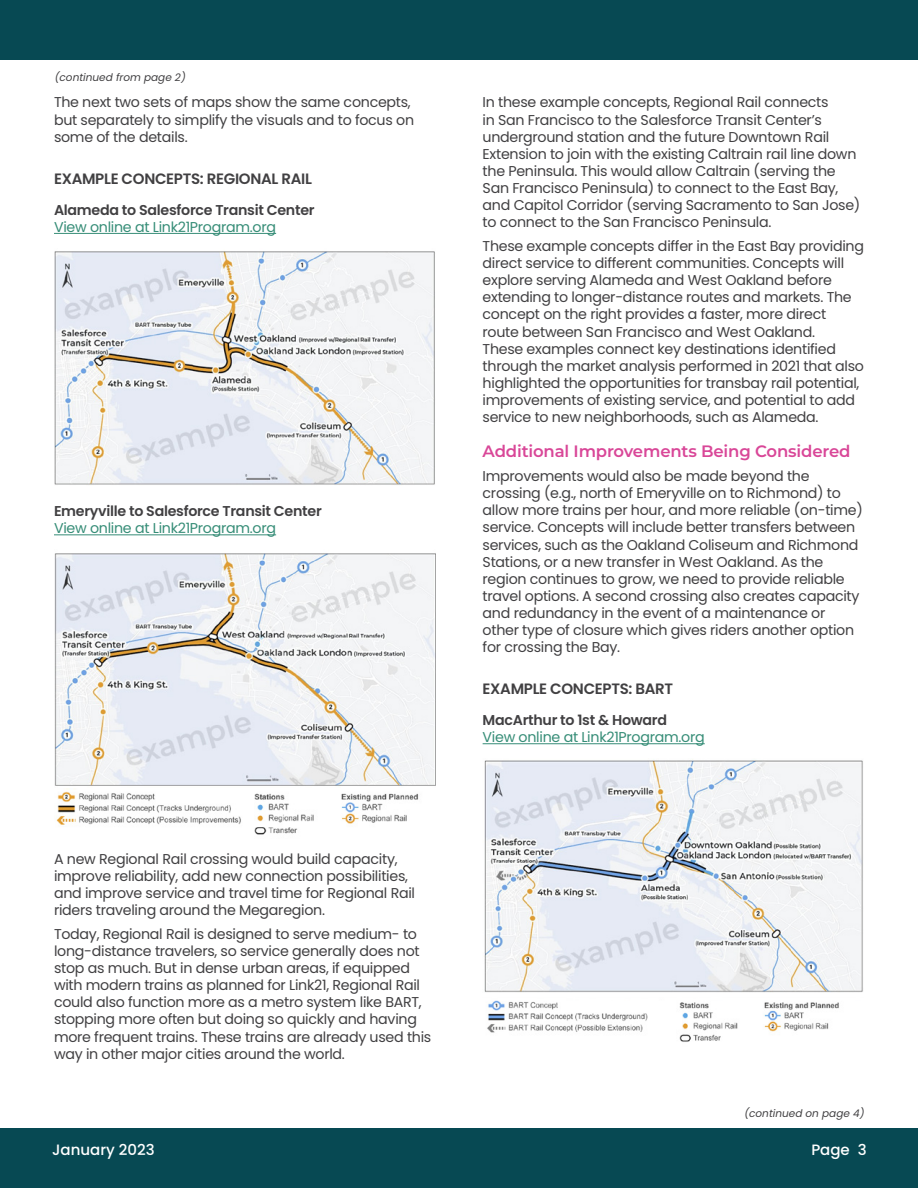
<style>
.page{position:relative;width:918px;height:1188px;background:#fff}
.page>*{position:absolute;margin:0;border:0;box-sizing:border-box;transform-origin:0 0}
.t1{font:600 16.5px "Montserrat";letter-spacing:-.01em;color:#d94798}
.t2{font:600 15px "Poppins";letter-spacing:-.02em;color:#414042}
.t3{font:500 15px "Poppins";color:#fff}
.P_BodyCopy{font:14.25px/17.1px "Poppins";letter-spacing:-.02em;color:#414042}
.P_Map_Captions{font:600 14.25px/17.1px "Poppins";letter-spacing:-.02em;color:#414042}
.P_Map_Captions-2{font:14.25px/17.1px "Poppins";letter-spacing:-.02em;color:#368d77}
.t4{font:italic 10.5px "Poppins";color:#414042}
.s1{font-weight:400;color:#368d77}
.s2{font-weight:600;color:#414042}
</style>
<div class="page">
<div style="left:0;top:0;width:918px;height:60px;background:#074953"></div>
<div style="left:0;top:1128px;width:918px;height:60px;background:#074953"></div>
<hr style="left:54px;top:233px;width:222px;height:1px;background:#368d77">
<img style="left:54px;top:251px;width:381px;height:234px">
<hr style="left:54px;top:534px;width:222px;height:1px;background:#368d77">
<img style="left:54px;top:553px;width:381px;height:282px">
<hr style="left:483px;top:743px;width:222px;height:1px;background:#368d77">
<img style="left:484px;top:760px;width:379px;height:233px">
<img style="left:487px;top:1000px;width:352px;height:42px">
<p class="t4" style="left:55px;top:71px;width:132px">(continued from page 2)</p>
<p class="P_BodyCopy" style="left:54px;top:94px;width:362px">The next two sets of maps show the same concepts, but separately to simplify the visuals and to focus on some of the details.</p>
<h4 class="t2" style="left:54px;top:170px;width:259px">EXAMPLE CONCEPTS: REGIONAL RAIL</h4>
<p class="P_Map_Captions" style="left:54px;top:201px;width:262px">Alameda to Salesforce Transit Center<br><span class="s1">View online at Link21Program.org</span></p>
<p class="P_Map_Captions" style="left:54px;top:503px;width:269px">Emeryville to Salesforce Transit Center<br><span class="s1">View online at Link21Program.org</span></p>
<p class="P_BodyCopy" style="left:54px;top:850px;width:363px">A new Regional Rail crossing would build capacity, improve reliability, add new connection possibilities, and improve service and travel time for Regional Rail riders traveling around the Megaregion.</p>
<p class="P_BodyCopy" style="left:54px;top:926px;width:379px">Today, Regional Rail is designed to serve medium- to long-distance travelers, so service generally does not stop as much. But in dense urban areas, if equipped with modern trains as planned for Link21, Regional Rail could also function more as a metro system like BART, stopping more often but doing so quickly and having more frequent trains. These trains are already used this way in other major cities around the world.</p>
<p class="P_BodyCopy" style="left:483px;top:94px;width:379px">In these example concepts, Regional Rail connects<br>in San Francisco to the Salesforce Transit Center’s underground station and the future Downtown Rail Extension to join with the existing Caltrain rail line down the Peninsula. This would allow Caltrain (serving the San Francisco Peninsula) to connect to the East Bay, and Capitol Corridor (serving Sacramento to San Jose) to connect to the San Francisco Peninsula.</p>
<p class="P_BodyCopy" style="left:483px;top:238px;width:383px">These example concepts differ in the East Bay providing direct service to different communities. Concepts will explore serving Alameda and West Oakland before extending to longer-distance routes and markets. The concept on the right provides a faster, more direct route between San Francisco and West Oakland.<br>These examples connect key destinations identified through the market analysis performed in 2021 that also highlighted the opportunities for transbay rail potential, improvements of existing service, and potential to add service to new neighborhoods, such as Alameda.</p>
<h3 class="t1" style="left:483px;top:440px;width:369px">Additional Improvements Being Considered</h3>
<p class="P_BodyCopy" style="left:483px;top:468px;width:382px">Improvements would also be made beyond the crossing (e.g., north of Emeryville on to Richmond) to allow more trains per hour, and more reliable (on-time) service. Concepts will include better transfers between services, such as the Oakland Coliseum and Richmond Stations, or a new transfer in West Oakland. As the region continues to grow, we need to provide reliable travel options. A second crossing also creates capacity and redundancy in the event of a maintenance or other type of closure which gives riders another option for crossing the Bay.</p>
<h4 class="t2" style="left:483px;top:680px;width:192px">EXAMPLE CONCEPTS: BART</h4>
<p class="P_Map_Captions-2" style="left:483px;top:712px;width:224px"><span class="s2">MacArthur to 1st &amp; Howard<br></span>View online at Link21Program.org</p>
<p class="t4" style="left:744px;top:1107px;width:122px">(continued on page 4)</p>
<p class="t3" style="left:52px;top:1141px;width:104px">January 2023</p>
<p class="t3" style="left:811px;top:1141px;width:57px">Page 3</p>
</div>
